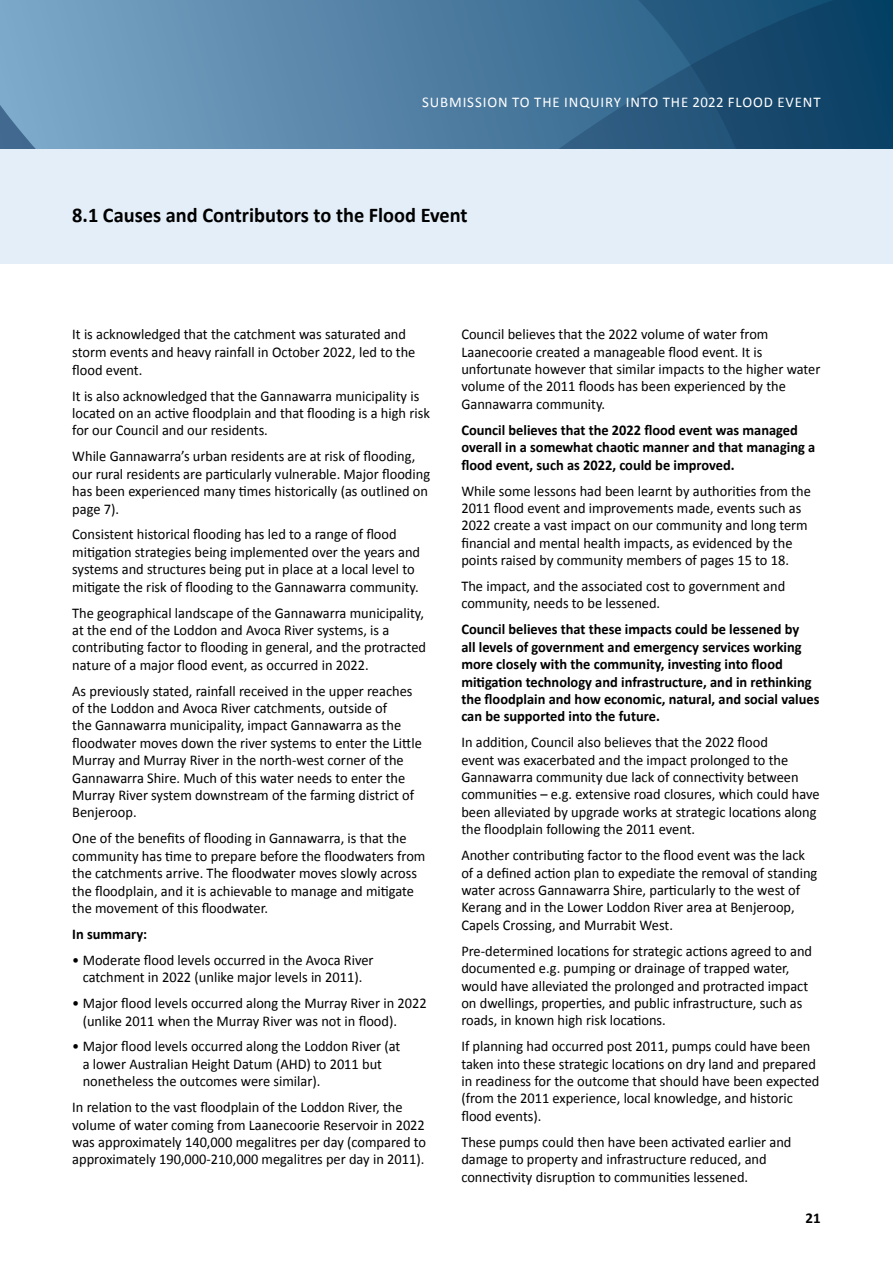
<style>
.page{position:relative;width:893px;height:1263px;background:#fff}
.page>*{position:absolute;margin:0;border:0;box-sizing:border-box;transform-origin:0 0}
.text{font:700 21px "Calibri";color:#000}
.t1{font:700 15px "Calibri";color:#000}
.text-2{font:14.85px/17.4px "Calibri";color:#000}
.text-3{font:700 14.85px/17.4px "Calibri";color:#000}
.t2{font:14.85px "Calibri";letter-spacing:.06em;color:#fff}
</style>
<div class="page">
<div style="left:0;top:149px;width:893px;height:115px;background:#e3eef8"></div>
<div style="left:0;top:0;width:893px;height:149px;background:#739fc1"></div>
<svg style="left:167px;top:0;width:419px;height:39px"></svg>
<svg style="left:0;top:39px;width:586px;height:110px"></svg>
<svg style="left:586px;top:0;width:307px;height:149px"></svg>
<p class="t2" style="left:422px;top:93px;width:400px">SUBMISSION TO THE INQUIRY INTO THE 2022 FLOOD EVENT</p>
<p class="text" style="left:72px;top:201px;width:397px">8.1 Causes and Contributors to the Flood Event</p>
<p class="text-2" style="left:72px;top:326px;width:345px">It is acknowledged that the catchment was saturated and storm events and heavy rainfall in October 2022, led to the flood event.</p>
<p class="text-2" style="left:72px;top:387px;width:359px">It is also acknowledged that the Gannawarra municipality is located on an active floodplain and that flooding is a high risk for our Council and our residents.</p>
<p class="text-2" style="left:72px;top:448px;width:359px">While Gannawarra’s urban residents are at risk of flooding, our rural residents are particularly vulnerable. Major flooding has been experienced many times historically (as outlined on page 7).</p>
<p class="text-2" style="left:72px;top:526px;width:349px">Consistent historical flooding has led to a range of flood mitigation strategies being implemented over the years and systems and structures being put in place at a local level to mitigate the risk of flooding to the Gannawarra community.</p>
<p class="text-2" style="left:72px;top:604px;width:355px">The geographical landscape of the Gannawarra municipality, at the end of the Loddon and Avoca River systems, is a contributing factor to flooding in general, and the protracted nature of a major flood event, as occurred in 2022.</p>
<p class="text-2" style="left:72px;top:682px;width:351px">As previously stated, rainfall received in the upper reaches of the Loddon and Avoca River catchments, outside of<br>the Gannawarra municipality, impact Gannawarra as the floodwater moves down the river systems to enter the Little Murray and Murray River in the north-west corner of the Gannawarra Shire. Much of this water needs to enter the Murray River system downstream of the farming district of Benjeroop.</p>
<p class="text-2" style="left:72px;top:830px;width:355px">One of the benefits of flooding in Gannawarra, is that the community has time to prepare before the floodwaters from the catchments arrive. The floodwater moves slowly across the floodplain, and it is achievable to manage and mitigate the movement of this floodwater.</p>
<p class="text-3" style="left:72px;top:925px;width:76px">In summary:</p>
<p class="text-2" style="left:72px;top:951px;width:303px;text-align:center">• Moderate flood levels occurred in the Avoca River catchment in 2022 (unlike major levels in 2011).</p>
<p class="text-2" style="left:83px;top:994px;width:345px;text-indent:-10px">• Major flood levels occurred along the Murray River in 2022 (unlike 2011 when the Murray River was not in flood).</p>
<p class="text-2" style="left:83px;top:1038px;width:319px;text-indent:-10px">• Major flood levels occurred along the Loddon River (at a lower Australian Height Datum (AHD) to 2011 but nonetheless the outcomes were similar).</p>
<p class="text-2" style="left:72px;top:1098px;width:355px">In relation to the vast floodplain of the Loddon River, the volume of water coming from Laanecoorie Reservoir in 2022 was approximately 140,000 megalitres per day (compared to approximately 190,000-210,000 megalitres per day in 2011).</p>
<p class="text-2" style="left:461px;top:326px;width:361px">Council believes that the 2022 volume of water from Laanecoorie created a manageable flood event. It is unfortunate however that similar impacts to the higher water volume of the 2011 floods has been experienced by the Gannawarra community.</p>
<p class="text-3" style="left:461px;top:421px;width:355px">Council believes that the 2022 flood event was managed overall in a somewhat chaotic manner and that managing a flood event, such as 2022, could be improved.</p>
<p class="text-2" style="left:461px;top:482px;width:351px">While some lessons had been learnt by authorities from the 2011 flood event and improvements made, events such as 2022 create a vast impact on our community and long term financial and mental health impacts, as evidenced by the points raised by community members of pages 15 to 18.</p>
<p class="text-2" style="left:461px;top:577px;width:325px">The impact, and the associated cost to government and community, needs to be lessened.</p>
<p class="text-3" style="left:461px;top:621px;width:360px">Council believes that these impacts could be lessened by<br>all levels of government and emergency services working more closely with the community, investing into flood mitigation technology and infrastructure, and in rethinking the floodplain and how economic, natural, and social values can be supported into the future.</p>
<p class="text-2" style="left:461px;top:734px;width:360px">In addition, Council also believes that the 2022 flood<br>event was exacerbated and the impact prolonged to the Gannawarra community due lack of connectivity between communities – e.g. extensive road closures, which could have been alleviated by upgrade works at strategic locations along the floodplain following the 2011 event.</p>
<p class="text-2" style="left:461px;top:846px;width:357px">Another contributing factor to the flood event was the lack of a defined action plan to expediate the removal of standing water across Gannawarra Shire, particularly to the west of Kerang and in the Lower Loddon River area at Benjeroop, Capels Crossing, and Murrabit West.</p>
<p class="text-2" style="left:461px;top:942px;width:352px">Pre-determined locations for strategic actions agreed to and documented e.g. pumping or drainage of trapped water, would have alleviated the prolonged and protracted impact on dwellings, properties, and public infrastructure, such as roads, in known high risk locations.</p>
<p class="text-2" style="left:461px;top:1038px;width:360px">If planning had occurred post 2011, pumps could have been taken into these strategic locations on dry land and prepared in readiness for the outcome that should have been expected (from the 2011 experience, local knowledge, and historic flood events).</p>
<p class="text-2" style="left:461px;top:1133px;width:332px">These pumps could then have been activated earlier and damage to property and infrastructure reduced, and connectivity disruption to communities lessened.</p>
<p class="t1" style="left:805px;top:1208px;width:17px">21</p>
</div>
